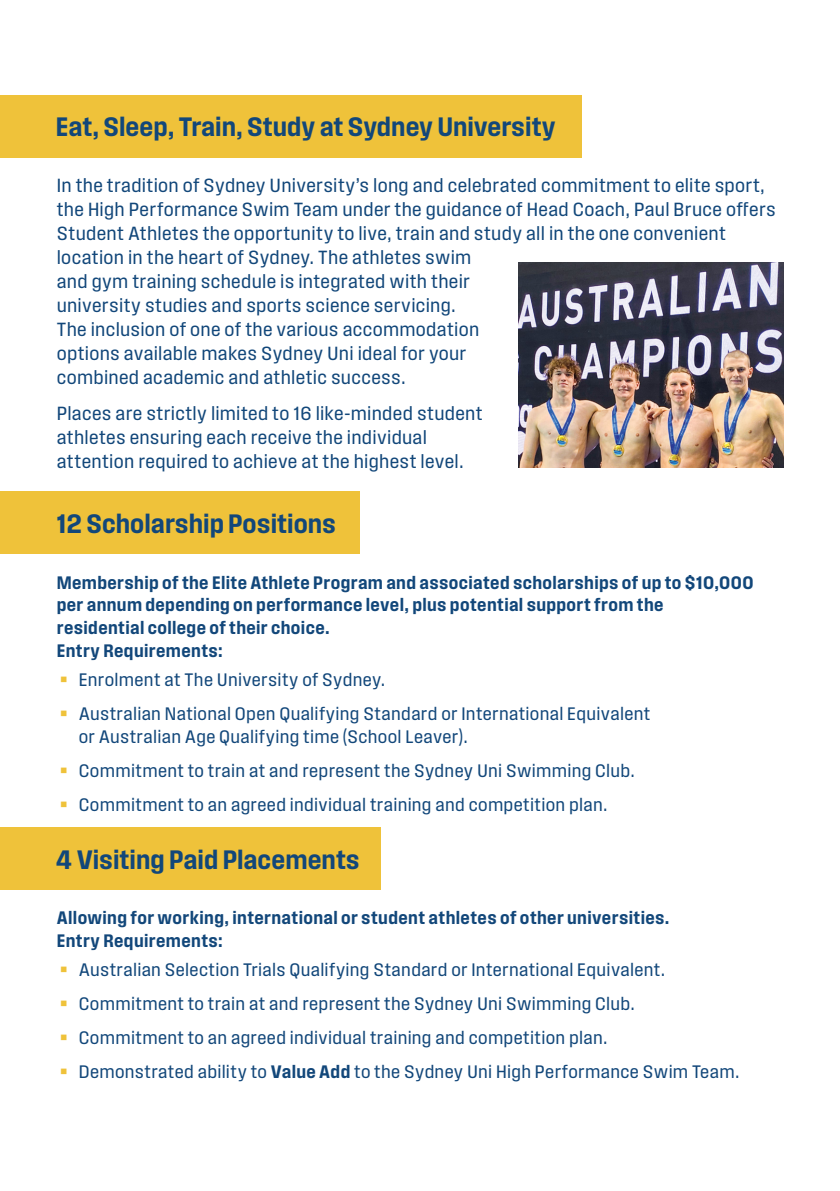
<style>
.page{position:relative;width:840px;height:1191px;background:#fff}
.page>*{position:absolute;margin:0;border:0;box-sizing:border-box;transform-origin:0 0}
.t1{font:28px "Field Gothic No.54 Demi Compact";color:#12477a}
.t2{font:20px/24px "Field Gothic No.52 Reg Compact";letter-spacing:.015em;color:#12477a}
.t3{font:19px/22.8px "Field Gothic No.52 Reg Compact";letter-spacing:.015em;color:#12477a}
.t4{font:19px/22.8px "Field Gothic No.54 Demi Compact";letter-spacing:.02em;color:#12477a}
.s1{font-size:32px;color:#efc23a}
.s2{font-family:"Field Gothic No.54 Demi Compact"}
</style>
<div class="page">
<div style="left:0;top:95px;width:581px;height:63px;background:#efc23a"></div>
<div style="left:0;top:491px;width:359px;height:62px;background:#efc23a"></div>
<img style="left:518px;top:262px;width:264px;height:206px">
<div style="left:0;top:827px;width:380px;height:62px;background:#efc23a"></div>
<h1 class="t1" style="left:56px;top:111px;width:501px">Eat, Sleep, Train, Study at Sydney University</h1>
<p class="t2" style="left:57px;top:173px;width:720px">In the tradition of Sydney University’s long and celebrated commitment to elite sport, the High Performance Swim Team under the guidance of Head Coach, Paul Bruce offers Student Athletes the opportunity to live, train and study all in the one convenient location in the heart of Sydney. The athletes swim<br>and gym training schedule is integrated with their<br>university studies and sports science servicing.<br>The inclusion of one of the various accommodation<br>options available makes Sydney Uni ideal for your<br>combined academic and athletic success.</p>
<p class="t2" style="left:57px;top:401px;width:427px">Places are strictly limited to 16 like-minded student athletes ensuring each receive the individual attention required to achieve at the highest level.</p>
<h1 class="t1" style="left:57px;top:508px;width:280px">12 Scholarship Positions</h1>
<p class="t4" style="left:57px;top:570px;width:697px">Membership of the Elite Athlete Program and associated scholarships of up to $10,000 per annum depending on performance level, plus potential support from the residential college of their choice.<br>Entry Requirements:</p>
<p class="t3" style="left:57px;top:667px;width:330px"><span class="s1">•</span> Enrolment at The University of Sydney.</p>
<p class="t3" style="left:79px;top:701px;width:573px;text-indent:-22px"><span class="s1">•</span> Australian National Open Qualifying Standard or International Equivalent or Australian Age Qualifying time (School Leaver).</p>
<p class="t3" style="left:57px;top:758px;width:579px"><span class="s1">•</span> Commitment to train at and represent the Sydney Uni Swimming Club.</p>
<p class="t3" style="left:57px;top:793px;width:552px"><span class="s1">•</span> Commitment to an agreed individual training and competition plan.</p>
<h1 class="t1" style="left:56px;top:844px;width:305px">4 Visiting Paid Placements</h1>
<p class="t4" style="left:57px;top:906px;width:614px">Allowing for working, international or student athletes of other universities.<br>Entry Requirements:</p>
<p class="t3" style="left:57px;top:957px;width:609px"><span class="s1">•</span> Australian Selection Trials Qualifying Standard or International Equivalent.</p>
<p class="t3" style="left:57px;top:991px;width:579px"><span class="s1">•</span> Commitment to train at and represent the Sydney Uni Swimming Club.</p>
<p class="t3" style="left:57px;top:1026px;width:552px"><span class="s1">•</span> Commitment to an agreed individual training and competition plan.</p>
<p class="t3" style="left:57px;top:1060px;width:684px"><span class="s1">•</span> Demonstrated ability to <span class="s2">Value Add</span> to the Sydney Uni High Performance Swim Team.</p>
</div>
